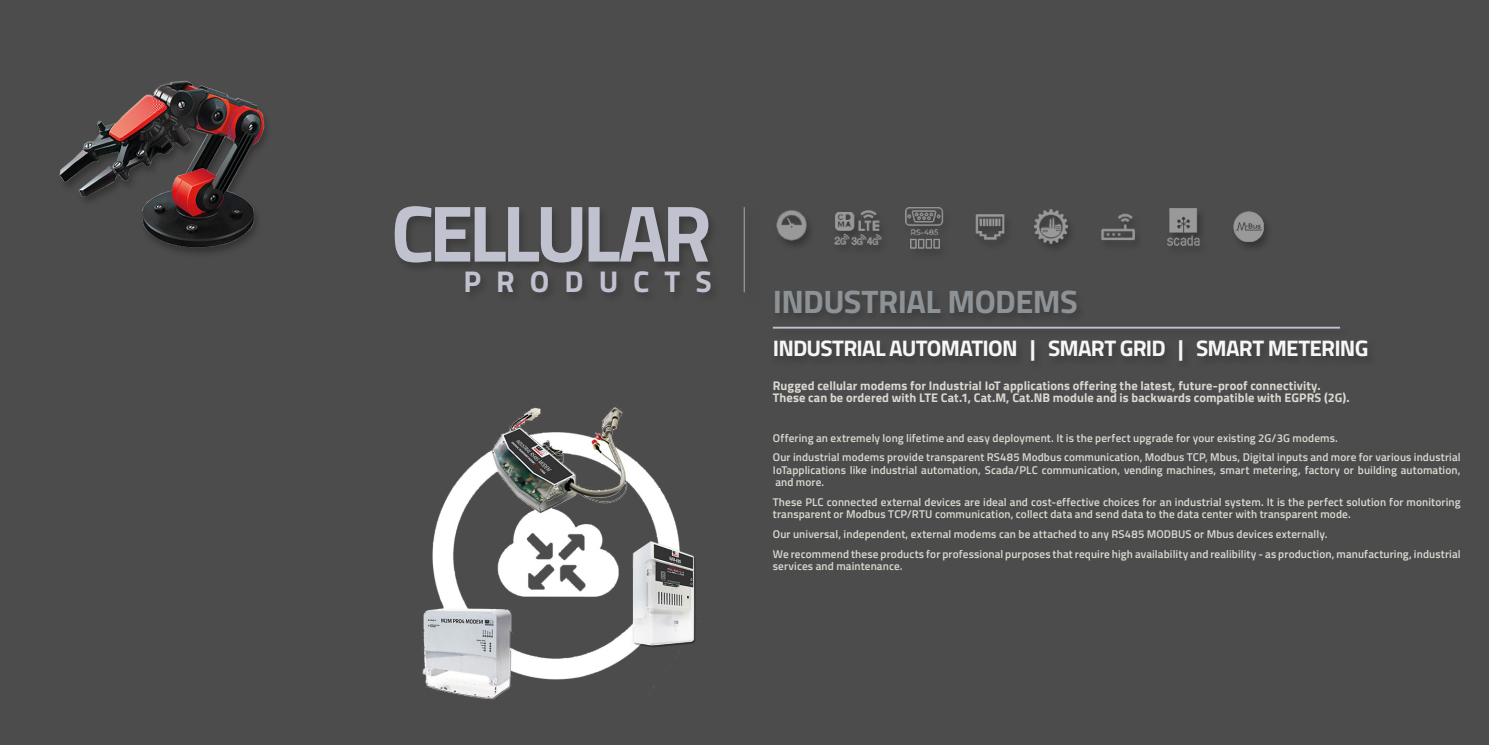
<style>
.page{position:relative;width:1489px;height:745px;background:#fff}
.page>*{position:absolute;margin:0;border:0;box-sizing:border-box;transform-origin:0 0}
.t1{font:700 80px "Titillium Web";letter-spacing:-.06em;color:#c1c2cf}
.t2{font:700 32.5px "Titillium Web";letter-spacing:-.02em;color:#8d9296}
.t3{font:700 30px "Titillium Web";color:#c1c2cf}
.t4{font:700 22.5px "Titillium Web";letter-spacing:-.035em;color:#f6f6f6}
.t5{font:700 12.5px/12.5px "Titillium Web";letter-spacing:.005em;color:#dbd8d1}
.t6{font:600 11.25px/19.6px "Titillium Web";letter-spacing:.01em;color:#dbd8d1}
</style>
<div class="page">
<div style="left:0;top:0;width:1488px;height:744px;background:#4c4c4c"></div>
<div style="left:770px;top:323px;width:579px;height:16px;background:#1d1d1b;opacity:.3"></div>
<hr style="left:772px;top:326px;width:567px;height:2px;background:#c1c2cf">
<div style="left:771px;top:288px;width:315px;height:37px;background:#464646"></div>
<div style="left:770px;top:339px;width:606px;height:33px;background:#484848"></div>
<img style="left:776px;top:207px;width:491px;height:42px">
<div style="left:391px;top:204px;width:329px;height:100px;background:#484848"></div>
<hr style="left:743px;top:207px;width:1px;height:85px;background:#99999a">
<img style="left:59px;top:80px;width:208px;height:173px">
<img style="left:422px;top:407px;width:279px;height:293px">
<h1 class="t1" style="left:391px;top:172px;width:322px">CELLULAR</h1>
<h3 class="t3" style="left:463px;top:258px;width:249px">P R O D U C T S</h3>
<h2 class="t2" style="left:772px;top:276px;width:306px">INDUSTRIAL MODEMS</h2>
<h3 class="t4" style="left:772px;top:331px;width:597px">INDUSTRIAL AUTOMATION | SMART GRID | SMART METERING</h3>
<p class="t5" style="left:772px;top:378px;width:578px">Rugged cellular modems for Industrial IoT applications offering the latest, future-proof connectivity.<br>These can be ordered with LTE Cat.1, Cat.M, Cat.NB module and is backwards compatible with EGPRS (2G).</p>
<p class="t6" style="left:772px;top:427px;width:689px">Offering an extremely long lifetime and easy deployment. It is the perfect upgrade for your existing 2G/3G modems.<br>Our industrial modems provide transparent RS485 Modbus communication, Modbus TCP, Mbus, Digital inputs and more for various industrial</p>
<p class="t6" style="left:772px;top:462px;width:689px;line-height:12.5px">IoTapplications like industrial automation, Scada/PLC communication, vending machines, smart metering, factory or building automation, and more.</p>
<p class="t6" style="left:772px;top:494px;width:689px;line-height:12.5px">These PLC connected external devices are ideal and cost-effective choices for an industrial system. It is the perfect solution for monitoring transparent or Modbus TCP/RTU communication, collect data and send data to the data center with transparent mode.</p>
<p class="t6" style="left:772px;top:523px;width:689px">Our universal, independent, external modems can be attached to any RS485 MODBUS or Mbus devices externally.<br>We recommend these products for professional purposes that require high availability and realibility - as production, manufacturing, industrial</p>
<p class="t6" style="left:772px;top:555px;width:131px">services and maintenance.</p>
</div>
